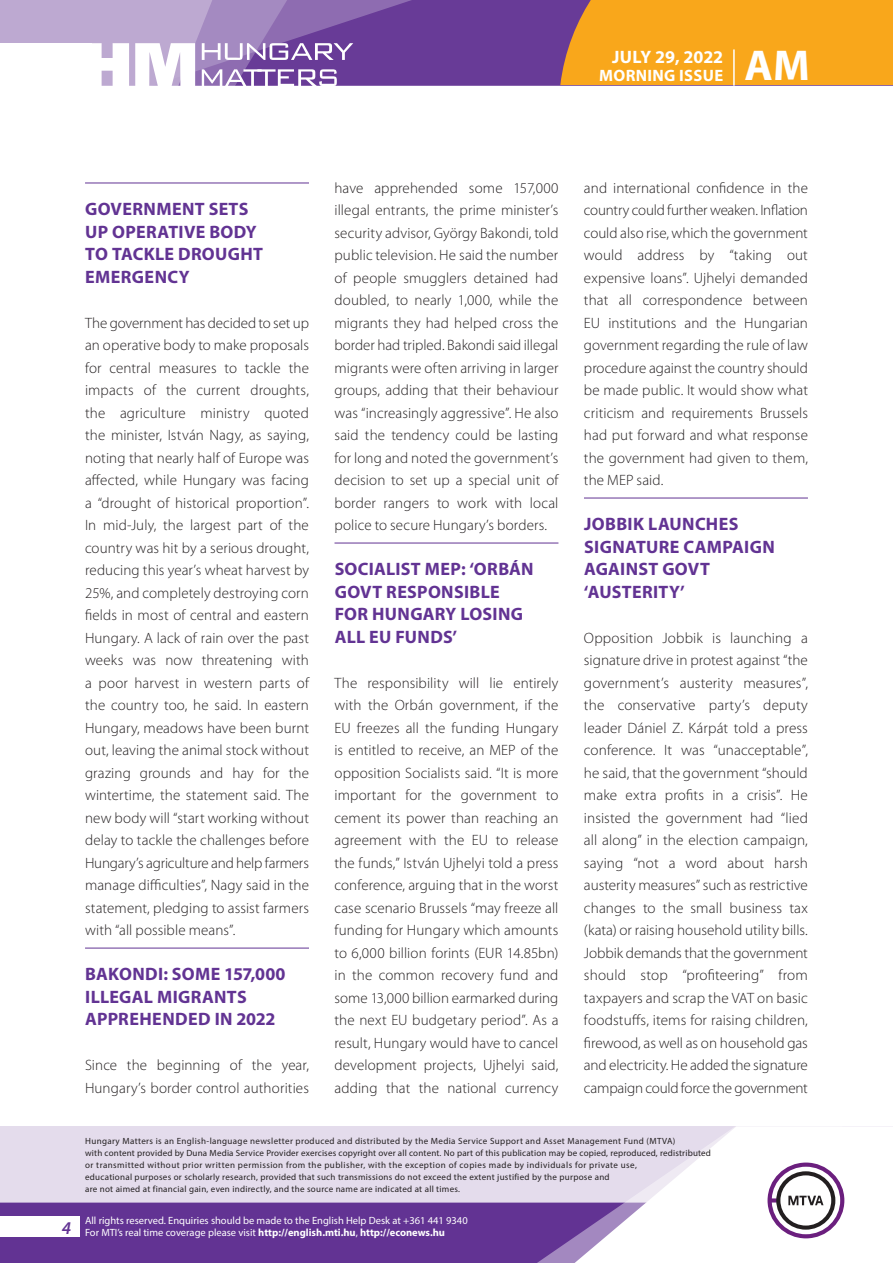
<style>
.page{position:relative;width:893px;height:1263px;background:#fff}
.page>*{position:absolute;margin:0;border:0;box-sizing:border-box;transform-origin:0 0}
.t1{font:700 43.35px "Myriad Pro";color:#fff}
._01_cimsor{font:700 18px/22.5px "Myriad Pro";letter-spacing:.02em;color:#623393}
.t2{font:700 18px "Myriad Pro";color:#fff}
.t3{font:italic 600 18px "Myriad Pro";color:#623393}
.t4{font:700 16.5px "Myriad Pro";letter-spacing:.02em;color:#fff}
._03_kenyer_szöveg-1{font:300 15px/22.5px "Myriad Pro";letter-spacing:.005em;color:#231f20;text-align:justify}
.t5{font:10.5px/12px "Myriad Pro";color:#fff}
.t6{font:9px/12px "Myriad Pro";letter-spacing:.03em;color:#231f20}
.s1{font-weight:700}
</style>
<div class="page">
<div style="left:0;top:1126px;width:893px;height:137px;background:#e4dcec"></div>
<div style="left:0;top:1202px;width:506px;height:61px;background:#623393"></div>
<svg style="left:506px;top:1202px;width:69px;height:61px;background:#6b3e99"></svg>
<svg style="left:575px;top:1126px;width:318px;height:137px"></svg>
<div style="left:0;top:1216px;width:79px;height:20px;background:#fff"></div>
<div style="left:0;top:0;width:893px;height:85px;background:#683b97"></div>
<div style="left:560px;top:0;width:333px;height:85px;background:#f9a71b"></div>
<hr style="left:733px;top:49px;width:2px;height:37px;background:#fff">
<svg style="left:0;top:0;width:479px;height:86px"></svg>
<hr style="left:85px;top:183px;width:224px;height:1px;background:#623393">
<hr style="left:85px;top:948px;width:224px;height:1px;background:#623393">
<hr style="left:334px;top:543px;width:224px;height:1px;background:#623393">
<hr style="left:584px;top:498px;width:224px;height:1px;background:#623393">
<p class="t2" style="left:612px;top:45px;width:113px">JULY 29, 2022</p>
<p class="t4" style="left:599px;top:65px;width:125px">MORNING ISSUE</p>
<h1 class="t1" style="left:745px;top:37px;width:67px">AM</h1>
<p class="_01_cimsor" style="left:85px;top:197px;width:179px">GOVERNMENT SETS<br>UP OPERATIVE BODY<br>TO TACKLE DROUGHT<br>EMERGENCY</p>
<p class="_03_kenyer_szöveg-1" style="left:85px;top:311px;width:225px">The government has decided to set up an operative body to make proposals for central measures to tackle the impacts of the current droughts, the agriculture ministry quoted the minister, István Nagy, as saying, noting that nearly half of Europe was affected, while Hungary was facing a “drought of historical proportion”.<br>In mid-July, the largest part of the country was hit by a serious drought, reducing this year’s wheat harvest by 25%, and completely destroying corn fields in most of central and eastern Hungary. A lack of rain over the past weeks was now threatening with a poor harvest in western parts of the country too, he said. In eastern Hungary, meadows have been burnt out, leaving the animal stock without grazing grounds and hay for the wintertime, the statement said. The new body will “start working without delay to tackle the challenges before Hungary’s agriculture and help farmers manage difficulties”, Nagy said in the statement, pledging to assist farmers with “all possible means”.</p>
<p class="_01_cimsor" style="left:85px;top:962px;width:202px">BAKONDI: SOME 157,000<br>ILLEGAL MIGRANTS<br>APPREHENDED IN 2022</p>
<p class="_03_kenyer_szöveg-1" style="left:85px;top:1054px;width:225px">Since the beginning of the year,<br>Hungary’s border control authorities</p>
<p class="_03_kenyer_szöveg-1" style="left:334px;top:176px;width:225px">have apprehended some 157,000 illegal entrants, the prime minister’s security advisor, György Bakondi, told public television. He said the number of people smugglers detained had doubled, to nearly 1,000, while the migrants they had helped cross the border had tripled. Bakondi said illegal migrants were often arriving in larger groups, adding that their behaviour was “increasingly aggressive”. He also said the tendency could be lasting for long and noted the government’s decision to set up a special unit of border rangers to work with local police to secure Hungary’s borders.</p>
<p class="_01_cimsor" style="left:335px;top:557px;width:200px">SOCIALIST MEP: ‘ORBÁN<br>GOVT RESPONSIBLE<br>FOR HUNGARY LOSING<br>ALL EU FUNDS’</p>
<p class="_03_kenyer_szöveg-1" style="left:334px;top:671px;width:225px">The responsibility will lie entirely with the Orbán government, if the EU freezes all the funding Hungary is entitled to receive, an MEP of the opposition Socialists said. “It is more important for the government to cement its power than reaching an agreement with the EU to release the funds,” István Ujhelyi told a press conference, arguing that in the worst case scenario Brussels “may freeze all funding for Hungary which amounts to 6,000 billion forints (EUR 14.85bn) in the common recovery fund and some 13,000 billion earmarked during the next EU budgetary period”. As a result, Hungary would have to cancel development projects, Ujhelyi said, adding that the national currency</p>
<p class="_03_kenyer_szöveg-1" style="left:584px;top:176px;width:226px">and international confidence in the country could further weaken. Inflation could also rise, which the government would address by “taking out expensive loans”. Ujhelyi demanded that all correspondence between EU institutions and the Hungarian government regarding the rule of law procedure against the country should be made public. It would show what criticism and requirements Brussels had put forward and what response the government had given to them, the MEP said.</p>
<p class="_01_cimsor" style="left:584px;top:512px;width:192px">JOBBIK LAUNCHES<br>SIGNATURE CAMPAIGN<br>AGAINST GOVT ‘AUSTERITY’</p>
<p class="_03_kenyer_szöveg-1" style="left:584px;top:626px;width:225px">Opposition Jobbik is launching a signature drive in protest against “the government’s austerity measures”, the conservative party’s deputy leader Dániel Z. Kárpát told a press conference. It was “unacceptable”, he said, that the government “should make extra profits in a crisis”. He insisted the government had “lied all along” in the election campaign, saying “not a word about harsh austerity measures” such as restrictive changes to the small business tax (kata) or raising household utility bills.<br>Jobbik demands that the government should stop “profiteering” from taxpayers and scrap the VAT on basic foodstuffs, items for raising children, firewood, as well as on household gas and electricity. He added the signature campaign could force the government</p>
<p class="t3" style="left:62px;top:1217px;width:11px">4</p>
<p class="t6" style="left:85px;top:1134px;width:627px">Hungary Matters is an English-language newsletter produced and distributed by the Media Service Support and Asset Management Fund (MTVA)<br>with content provided by Duna Media Service Provider exercises copyright over all content. No part of this publication may be copied, reproduced, redistributed or transmitted without prior written permission from the publisher, with the exception of copies made by individuals for private use,<br>educational purposes or scholarly research, provided that such transmissions do not exceed the extent justified by the purpose and<br>are not aimed at financial gain, even indirectly, and the source name are indicated at all times.</p>
<p class="t5" style="left:85px;top:1214px;width:384px">All rights reserved. Enquiries should be made to the English Help Desk at +361 441 9340<br>For MTI’s real time coverage please visit <span class="s1">http://english.mti.hu</span>, <span class="s1">http://econews.hu</span></p>
</div>
